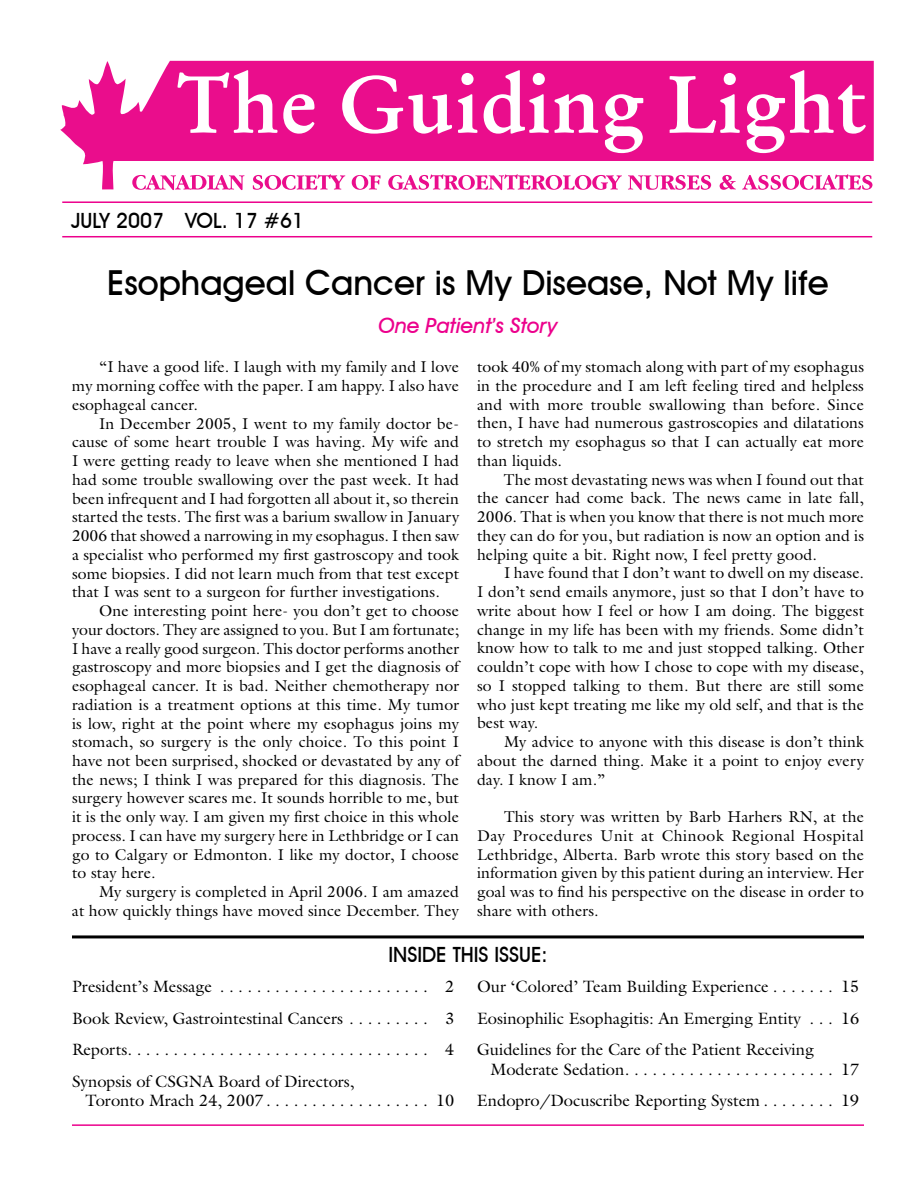
<style>
.page{position:relative;width:918px;height:1188px;background:#fff}
.page>*{position:absolute;margin:0;border:0;box-sizing:border-box;transform-origin:0 0}
.t1{font:500 34.5px "Avant Garde IT Cby BT";color:#000}
.t2{font:500 21px "Avant Garde IT Cby BT";color:#000}
.t3{font:italic 500 21px "Avant Garde IT Cby BT";color:#ec008c}
.t4{font:16.5px/31.5px "Galliard";color:#000}
.t5{font:15.75px/18.8px "Galliard";letter-spacing:.01em;color:#000;text-align:justify}
</style>
<div class="page">
<hr style="left:62px;top:201px;width:810px;height:2px;background:#ec008c">
<hr style="left:62px;top:236px;width:810px;height:1px;background:#ec008c">
<hr style="left:72px;top:1124px;width:792px;height:2px;background:#ec008c">
<svg style="left:60px;top:61px;width:814px;height:128px;fill:#ea0d8c"></svg>
<svg style="left:132px;top:175px;width:112px;height:15px"></svg>
<svg style="left:253px;top:174px;width:92px;height:16px"></svg>
<svg style="left:352px;top:175px;width:29px;height:15px"></svg>
<svg style="left:388px;top:174px;width:234px;height:16px"></svg>
<svg style="left:628px;top:175px;width:83px;height:15px"></svg>
<svg style="left:720px;top:175px;width:16px;height:15px"></svg>
<svg style="left:742px;top:174px;width:130px;height:16px"></svg>
<svg style="left:178px;top:70px;width:99px;height:63px"></svg>
<svg style="left:283px;top:94px;width:32px;height:40px"></svg>
<svg style="left:342px;top:75px;width:110px;height:59px"></svg>
<svg style="left:458px;top:73px;width:19px;height:60px"></svg>
<svg style="left:484px;top:70px;width:114px;height:64px"></svg>
<svg style="left:605px;top:94px;width:38px;height:59px"></svg>
<svg style="left:670px;top:73px;width:70px;height:60px"></svg>
<svg style="left:747px;top:70px;width:119px;height:83px"></svg>
<hr style="left:72px;top:935px;width:792px;height:3px;background:#000">
<h2 class="t2" style="left:71px;top:208px;width:234px">JULY 2007 VOL. 17 #61</h2>
<h1 class="t1" style="left:107px;top:262px;width:723px">Esophageal Cancer is My Disease, Not My life</h1>
<h2 class="t3" style="left:378px;top:313px;width:181px">One Patient’s Story</h2>
<p class="t5" style="left:72px;top:357px;width:389px;text-indent:27px">“I have a good life. I laugh with my family and I love my morning coffee with the paper. I am happy. I also have esophageal cancer.</p>
<p class="t5" style="left:72px;top:414px;width:389px;text-indent:27px">In December 2005, I went to my family doctor be&shy;cause of some heart trouble I was having. My wife and I were getting ready to leave when she mentioned I had had some trouble swallowing over the past week. It had been infrequent and I had forgotten all about it, so therein started the tests. The first was a barium swallow in January 2006 that showed a narrowing in my esophagus. I then saw a specialist who performed my first gastroscopy and took some biopsies. I did not learn much from that test except that I was sent to a surgeon for further investigations.</p>
<p class="t5" style="left:72px;top:601px;width:389px;text-indent:27px">One interesting point here- you don’t get to choose your doctors. They are assigned to you. But I am fortunate; I have a really good surgeon. This doctor performs another gastroscopy and more biopsies and I get the diagnosis of esophageal cancer. It is bad. Neither chemotherapy nor radiation is a treatment options at this time. My tumor is low, right at the point where my esophagus joins my stomach, so surgery is the only choice. To this point I have not been surprised, shocked or devastated by any of the news; I think I was prepared for this diagnosis. The surgery however scares me. It sounds horrible to me, but it is the only way. I am given my first choice in this whole process. I can have my surgery here in Lethbridge or I can go to Calgary or Edmonton. I like my doctor, I choose to stay here.</p>
<p class="t5" style="left:72px;top:882px;width:389px;text-align:right">My surgery is completed in April 2006. I am amazed<br>at how quickly things have moved since December. They</p>
<p class="t5" style="left:477px;top:357px;width:389px">took 40% of my stomach along with part of my esophagus in the procedure and I am left feeling tired and helpless and with more trouble swallowing than before. Since then, I have had numerous gastroscopies and dilatations to stretch my esophagus so that I can actually eat more than liquids.</p>
<p class="t5" style="left:477px;top:470px;width:389px;text-indent:27px">The most devastating news was when I found out that the cancer had come back. The news came in late fall, 2006. That is when you know that there is not much more they can do for you, but radiation is now an option and is helping quite a bit. Right now, I feel pretty good.</p>
<p class="t5" style="left:477px;top:563px;width:389px;text-align:left;text-indent:27px">I have found that I don’t want to dwell on my disease.<br>I don’t send emails anymore, just so that I don’t have to write about how I feel or how I am doing. The biggest change in my life has been with my friends. Some didn’t know how to talk to me and just stopped talking. Other couldn’t cope with how I chose to cope with my disease, so I stopped talking to them. But there are still some who just kept treating me like my old self, and that is the best way.</p>
<p class="t5" style="left:477px;top:732px;width:388px;text-indent:27px">My advice to anyone with this disease is don’t think about the darned thing. Make it a point to enjoy every day. I know I am. ”</p>
<p class="t5" style="left:477px;top:807px;width:389px;text-indent:27px">This story was written by Barb Harhers RN, at the Day Procedures Unit at Chinook Regional Hospital Lethbridge, Alberta. Barb wrote this story based on the information given by this patient during an interview. Her goal was to find his perspective on the disease in order to share with others.</p>
<h2 class="t2" style="left:388px;top:942px;width:161px">INSIDE THIS ISSUE:</h2>
<p class="t4" style="left:477px;top:971px;width:384px;text-align:justify">Our ‘Colored’ Team Building Experience . . . . . . 15<br>Eosinophilic Esophagitis: An Emerging Entity . . 16<br>Guidelines for the Care of the Patient Receiving</p>
<p class="t4" style="left:477px;top:1053px;width:384px;text-align:right">Moderate Sedation . . . . . . . . . . . . . . . . . . . . . . 17<br>Endopro/Docuscribe Reporting System . . . . . . . 19</p>
<p class="t4" style="left:72px;top:971px;width:348px">President’s Message ......................</p>
<p class="t4" style="left:445px;top:971px;width:11px">2</p>
<p class="t4" style="left:72px;top:1002px;width:348px">Book Review, Gastrointestinal Cancers . . . . . . . .</p>
<p class="t4" style="left:445px;top:1002px;width:11px">3</p>
<p class="t4" style="left:72px;top:1034px;width:348px">Reports . . . . . . . . . . . . . . . . . . . . . . . . . . . . . . . .</p>
<p class="t4" style="left:445px;top:1034px;width:11px">4</p>
<p class="t4" style="left:85px;top:1071px;width:371px;line-height:19.5px;text-indent:-13px">Synopsis of CSGNA Board of Directors,<br>Toronto Mrach 24, 2007 . . . . . . . . . . . . . . . . . 10</p>
</div>
